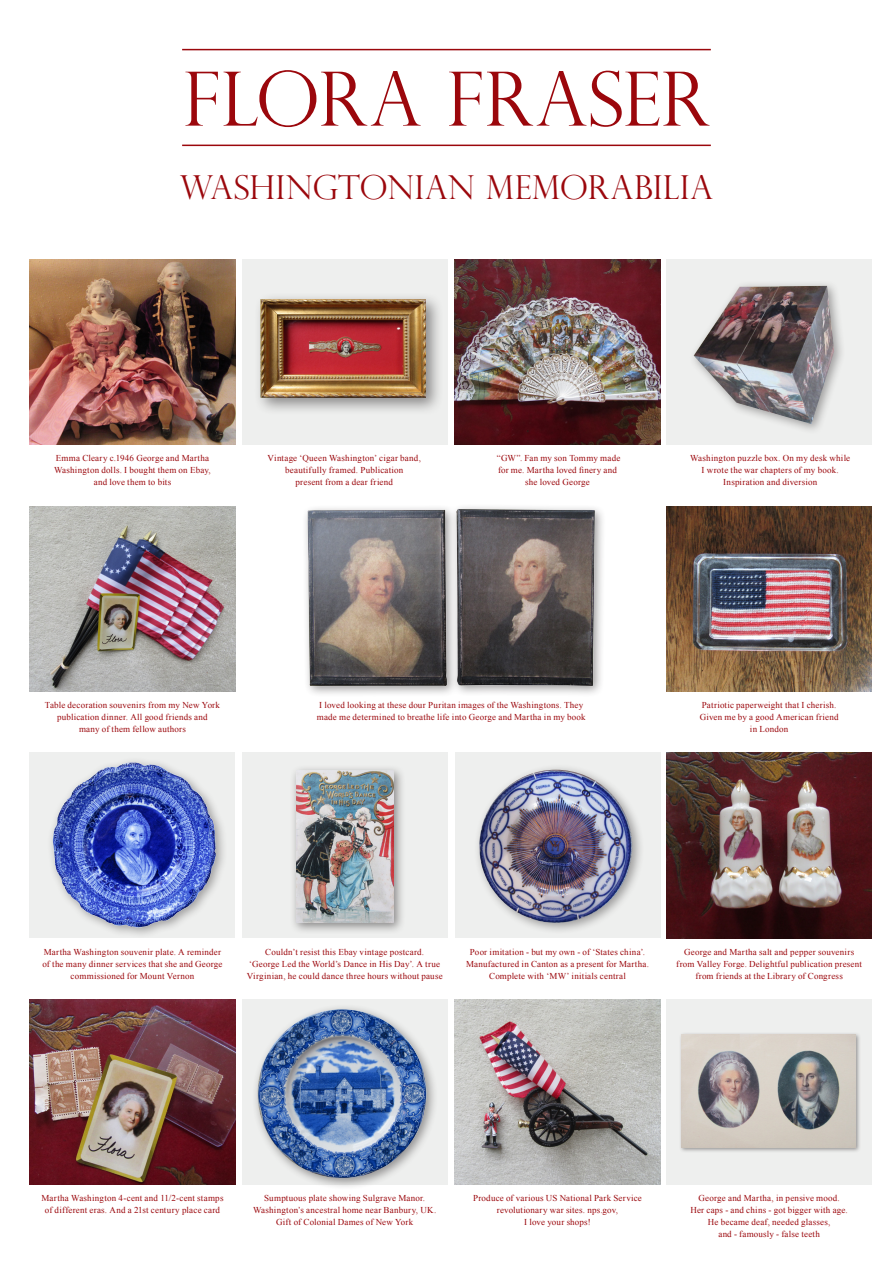
<style>
.page{position:relative;width:893px;height:1263px;background:#fff}
.page>*{position:absolute;margin:0;border:0;box-sizing:border-box;transform-origin:0 0}
.t1{font:300 75px "Perpetua Titling";letter-spacing:-.005em;color:#9b070c}
.t2{font:300 33px "Perpetua Titling";letter-spacing:.01em;color:#9b070c}
.t3{font:9px/12px "Times New Roman";letter-spacing:.02em;color:#9b070c;text-align:center}
</style>
<div class="page">
<img style="left:30px;top:999px;width:205px;height:186px">
<div style="left:30px;top:753px;width:205px;height:185px;background:#eeefee"></div>
<img style="left:30px;top:259px;width:205px;height:186px">
<img style="left:30px;top:506px;width:205px;height:186px">
<div style="left:47px;top:757px;width:180px;height:182px;background:#eeefee"></div>
<img style="left:51px;top:761px;width:173px;height:173px">
<img style="left:455px;top:999px;width:205px;height:186px">
<div style="left:242px;top:259px;width:205px;height:186px;background:#eeefee"></div>
<div style="left:253px;top:292px;width:191px;height:123px;background:#231f20;opacity:.5"></div>
<img style="left:261px;top:299px;width:165px;height:98px">
<div style="left:242px;top:753px;width:205px;height:185px;background:#eeefee"></div>
<div style="left:666px;top:259px;width:206px;height:186px;background:#eeefee"></div>
<img style="left:305px;top:507px;width:296px;height:187px">
<img style="left:455px;top:259px;width:205px;height:186px">
<img style="left:666px;top:506px;width:206px;height:186px">
<img style="left:666px;top:753px;width:206px;height:185px">
<div style="left:666px;top:999px;width:206px;height:186px;background:#eeefee"></div>
<div style="left:679px;top:1032px;width:182px;height:121px;background:#231f20;opacity:.45"></div>
<img style="left:681px;top:1034px;width:174px;height:113px">
<div style="left:242px;top:999px;width:205px;height:186px;background:#eeefee"></div>
<div style="left:252px;top:1003px;width:186px;height:187px;background:#231f20;opacity:.45"></div>
<img style="left:258px;top:1009px;width:168px;height:169px;border-radius:84px">
<div style="left:455px;top:753px;width:205px;height:185px;background:#eeefee"></div>
<div style="left:473px;top:764px;width:171px;height:171px;background:#231f20;opacity:.4"></div>
<img style="left:479px;top:770px;width:153px;height:153px;border-radius:77px">
<div style="left:688px;top:280px;width:158px;height:155px;background:#231f20;opacity:.4"></div>
<img style="left:693px;top:286px;width:141px;height:138px">
<div style="left:290px;top:764px;width:115px;height:170px;background:#231f20;opacity:.5"></div>
<img style="left:296px;top:770px;width:97px;height:152px">
<hr style="left:182px;top:49px;width:529px;height:1px;background:#9b070c">
<hr style="left:182px;top:145px;width:529px;height:1px;background:#9b070c">
<p class="t1" style="left:183px;top:54px;width:529px">FLORA FRASER</p>
<p class="t2" style="left:180px;top:167px;width:535px">WASHINGTONIAN MEMORABILIA</p>
<p class="t3" style="left:54px;top:452px;width:158px">Emma Cleary c.1946 George and Martha<br>Washington dolls. I bought them on Ebay, and love them to bits</p>
<p class="t3" style="left:268px;top:452px;width:155px">Vintage ‘Queen Washington’ cigar band, beautifully framed. Publication<br>present from a dear friend</p>
<p class="t3" style="left:497px;top:452px;width:125px">“GW”. Fan my son Tommy made for me. Martha loved finery and she loved George</p>
<p class="t3" style="left:690px;top:452px;width:162px">Washington puzzle box. On my desk while<br>I wrote the war chapters of my book.<br>Inspiration and diversion</p>
<p class="t3" style="left:45px;top:699px;width:177px">Table decoration souvenirs from my New York publication dinner. All good friends and<br>many of them fellow authors</p>
<p class="t3" style="left:317px;top:699px;width:270px;text-align:left">I loved looking at these dour Puritan images of the Washingtons. They made me determined to breathe life into George and Martha in my book</p>
<p class="t3" style="left:700px;top:699px;width:140px">Patriotic paperweight that I cherish.<br>Given me by a good American friend in London</p>
<p class="t3" style="left:42px;top:945px;width:181px">Martha Washington souvenir plate. A reminder of the many dinner services that she and George commissioned for Mount Vernon</p>
<p class="t3" style="left:247px;top:945px;width:198px">Couldn’t resist this Ebay vintage postcard.<br>‘George Led the World’s Dance in His Day’. A true<br>Virginian, he could dance three hours without pause</p>
<p class="t3" style="left:466px;top:945px;width:184px">Poor imitation - but my own - of ‘States china’.<br>Manufactured in Canton as a present for Martha.<br>Complete with ‘MW’ initials central</p>
<p class="t3" style="left:676px;top:945px;width:187px">George and Martha salt and pepper souvenirs from Valley Forge. Delightful publication present from friends at the Library of Congress</p>
<p class="t3" style="left:41px;top:1192px;width:184px">Martha Washington 4-cent and 11/2-cent stamps of different eras. And a 21st century place card</p>
<p class="t3" style="left:253px;top:1192px;width:185px">Sumptuous plate showing Sulgrave Manor.<br>Washington’s ancestral home near Banbury, UK.<br>Gift of Colonial Dames of New York</p>
<p class="t3" style="left:473px;top:1192px;width:170px">Produce of various US National Park Service revolutionary war sites. nps.gov,<br>I love your shops!</p>
<p class="t3" style="left:690px;top:1192px;width:159px">George and Martha, in pensive mood.<br>Her caps - and chins - got bigger with age.<br>He became deaf, needed glasses,<br>and - famously - false teeth</p>
</div>
